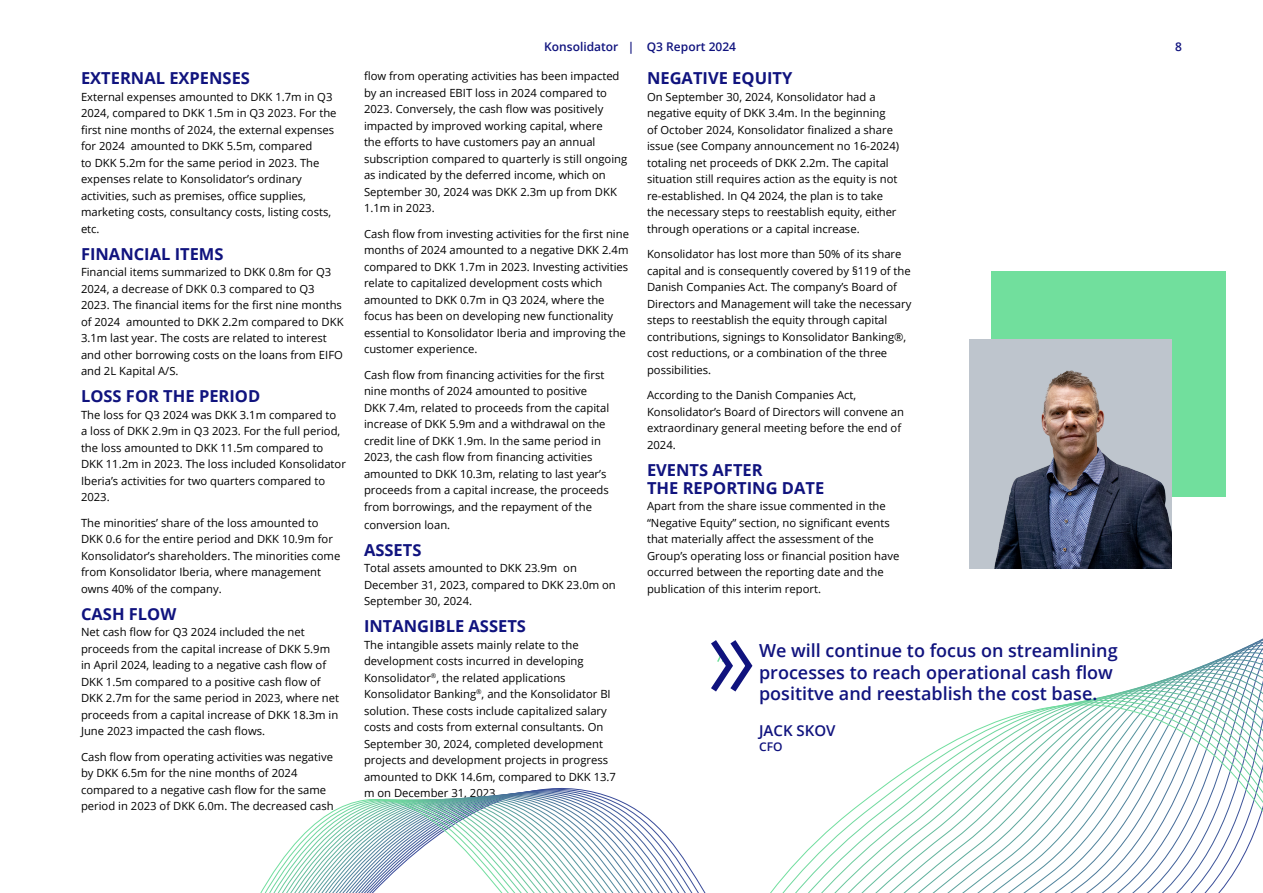
<style>
.page{position:relative;width:1263px;height:893px;background:#fff}
.page>*{position:absolute;margin:0;border:0;box-sizing:border-box;transform-origin:0 0}
.t1{font:600 18px/21.6px "Open Sans";color:#10137e}
.Brød-tekst{font:700 16.5px "Open Sans";color:#10137e}
.t2{font:600 15px "Open Sans";color:#10137e}
.t3{font:600 12px "Open Sans";color:#10137e}
.Brød-tekst-2{font:11.25px/16.5px "Open Sans";color:#000}
</style>
<div class="page">
<svg style="left:260px;top:667px;width:1003px;height:226px"></svg>
<div style="left:992px;top:271px;width:234px;height:225px;background:#71df9d"></div>
<svg style="left:705px;top:640px;width:51px;height:58px"></svg>
<img style="left:969px;top:339px;width:203px;height:229px">
<p class="Brød-tekst" style="left:81px;top:67px;width:171px">EXTERNAL EXPENSES</p>
<p class="Brød-tekst-2" style="left:81px;top:88px;width:257px">External expenses amounted to DKK 1.7m in Q3<br>2024, compared to DKK 1.5m in Q3 2023. For the first nine months of 2024, the external expenses for 2024 amounted to DKK 5.5m, compared<br>to DKK 5.2m for the same period in 2023. The expenses relate to Konsolidator’s ordinary activities, such as premises, office supplies, marketing costs, consultancy costs, listing costs, etc.</p>
<p class="Brød-tekst" style="left:81px;top:242px;width:144px">FINANCIAL ITEMS</p>
<p class="Brød-tekst-2" style="left:81px;top:264px;width:264px">Financial items summarized to DKK 0.8m for Q3<br>2024, a decrease of DKK 0.3 compared to Q3<br>2023. The financial items for the first nine months of 2024 amounted to DKK 2.2m compared to DKK 3.1m last year. The costs are related to interest and other borrowing costs on the loans from EIFO and 2L Kapital A/S.</p>
<p class="Brød-tekst" style="left:81px;top:385px;width:181px">LOSS FOR THE PERIOD</p>
<p class="Brød-tekst-2" style="left:81px;top:406px;width:266px">The loss for Q3 2024 was DKK 3.1m compared to<br>a loss of DKK 2.9m in Q3 2023. For the full period, the loss amounted to DKK 11.5m compared to DKK 11.2m in 2023. The loss included Konsolidator Iberia’s activities for two quarters compared to 2023.</p>
<p class="Brød-tekst-2" style="left:81px;top:514px;width:261px">The minorities’ share of the loss amounted to DKK 0.6 for the entire period and DKK 10.9m for Konsolidator’s shareholders. The minorities come from Konsolidator Iberia, where management owns 40% of the company.</p>
<p class="Brød-tekst" style="left:81px;top:602px;width:97px">CASH FLOW</p>
<p class="Brød-tekst-2" style="left:81px;top:624px;width:260px">Net cash flow for Q3 2024 included the net proceeds from the capital increase of DKK 5.9m in April 2024, leading to a negative cash flow of DKK 1.5m compared to a positive cash flow of DKK 2.7m for the same period in 2023, where net proceeds from a capital increase of DKK 18.3m in June 2023 impacted the cash flows.</p>
<p class="Brød-tekst-2" style="left:81px;top:748px;width:254px">Cash flow from operating activities was negative by DKK 6.5m for the nine months of 2024 compared to a negative cash flow for the same period in 2023 of DKK 6.0m. The decreased cash</p>
<p class="t3" style="left:544px;top:38px;width:193px">Konsolidator | Q3 Report 2024</p>
<p class="t3" style="left:1175px;top:38px;width:8px">8</p>
<p class="Brød-tekst-2" style="left:364px;top:68px;width:265px">flow from operating activities has been impacted by an increased EBIT loss in 2024 compared to 2023. Conversely, the cash flow was positively impacted by improved working capital, where<br>the efforts to have customers pay an annual subscription compared to quarterly is still ongoing as indicated by the deferred income, which on September 30, 2024 was DKK 2.3m up from DKK 1.1m in 2023.</p>
<p class="Brød-tekst-2" style="left:364px;top:225px;width:266px">Cash flow from investing activities for the first nine months of 2024 amounted to a negative DKK 2.4m compared to DKK 1.7m in 2023. Investing activities relate to capitalized development costs which amounted to DKK 0.7m in Q3 2024, where the focus has been on developing new functionality essential to Konsolidator Iberia and improving the customer experience.</p>
<p class="Brød-tekst-2" style="left:364px;top:366px;width:247px">Cash flow from financing activities for the first nine months of 2024 amounted to positive DKK 7.4m, related to proceeds from the capital increase of DKK 5.9m and a withdrawal on the credit line of DKK 1.9m. In the same period in 2023, the cash flow from financing activities amounted to DKK 10.3m, relating to last year’s proceeds from a capital increase, the proceeds from borrowings, and the repayment of the</p>
<p class="Brød-tekst-2" style="left:364px;top:516px;width:88px">conversion loan.</p>
<p class="Brød-tekst" style="left:364px;top:538px;width:59px">ASSETS</p>
<p class="Brød-tekst-2" style="left:364px;top:560px;width:253px">Total assets amounted to DKK 23.9m on<br>December 31, 2023, compared to DKK 23.0m on<br>September 30, 2024.</p>
<p class="Brød-tekst" style="left:364px;top:615px;width:164px">INTANGIBLE ASSETS</p>
<p class="Brød-tekst-2" style="left:364px;top:636px;width:253px">The intangible assets mainly relate to the development costs incurred in developing Konsolidator<sup>®</sup>, the related applications Konsolidator Banking<sup>®</sup>, and the Konsolidator BI solution. These costs include capitalized salary costs and costs from external consultants. On September 30, 2024, completed development projects and development projects in progress amounted to DKK 14.6m, compared to DKK 13.7 m on December 31, 2023.</p>
<p class="Brød-tekst" style="left:647px;top:67px;width:147px">NEGATIVE EQUITY</p>
<p class="Brød-tekst-2" style="left:647px;top:88px;width:254px">On September 30, 2024, Konsolidator had a negative equity of DKK 3.4m. In the beginning<br>of October 2024, Konsolidator finalized a share issue (see Company announcement no 16-2024) totaling net proceeds of DKK 2.2m. The capital situation still requires action as the equity is not re-established. In Q4 2024, the plan is to take the necessary steps to reestablish equity, either through operations or a capital increase.</p>
<p class="Brød-tekst-2" style="left:647px;top:246px;width:266px">Konsolidator has lost more than 50% of its share capital and is consequently covered by §119 of the Danish Companies Act. The company’s Board of Directors and Management will take the necessary steps to reestablish the equity through capital contributions, signings to Konsolidator Banking®, cost reductions, or a combination of the three possibilities.</p>
<p class="Brød-tekst-2" style="left:647px;top:387px;width:258px">According to the Danish Companies Act, Konsolidator’s Board of Directors will convene an extraordinary general meeting before the end of 2024.</p>
<p class="Brød-tekst" style="left:647px;top:458px;width:117px">EVENTS AFTER</p>
<p class="Brød-tekst" style="left:647px;top:476px;width:179px">THE REPORTING DATE</p>
<p class="Brød-tekst-2" style="left:647px;top:498px;width:254px">Apart from the share issue commented in the “Negative Equity” section, no significant events that materially affect the assessment of the Group’s operating loss or financial position have occurred between the reporting date and the publication of this interim report.</p>
<p class="t1" style="left:759px;top:639px;width:360px">We will continue to focus on streamlining processes to reach operational cash flow posititve and reestablish the cost base.</p>
<p class="t2" style="left:759px;top:720px;width:78px">JACK SKOV</p>
<p class="t3" style="left:759px;top:738px;width:25px">CFO</p>
</div>
